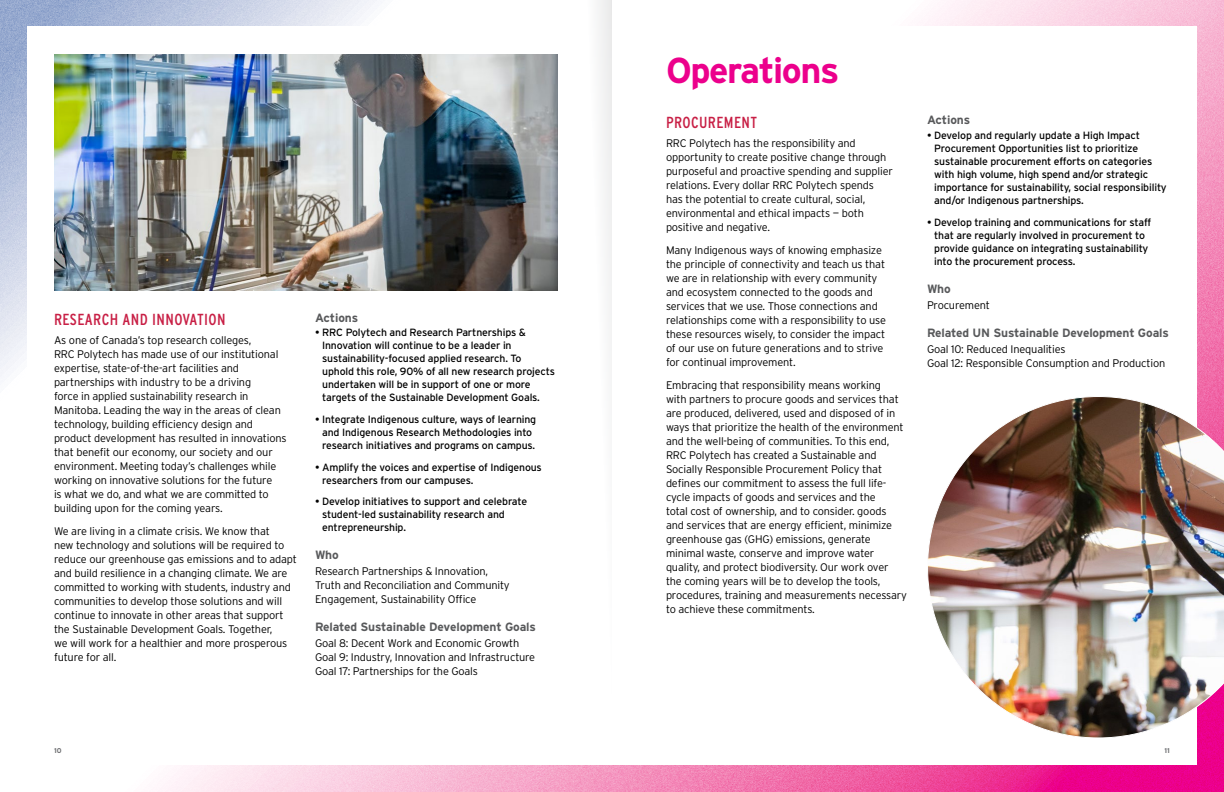
<style>
.page{position:relative;width:1224px;height:792px;background:#fff}
.page>*{position:absolute;margin:0;border:0;box-sizing:border-box;transform-origin:0 0}
.t1{font:700 36px "Interstate";letter-spacing:-.04em;color:#ec008c}
.t2{font:16px "Interstate Condensed";letter-spacing:.025em;color:#c81f45}
.t3{font:700 12px "Interstate";letter-spacing:-.01em;color:#58595b}
.t4{font:300 11px/14px "Interstate";letter-spacing:-.015em;color:#000}
.t5{font:10.5px/13px "Interstate";letter-spacing:-.015em;color:#000}
.t6{font:700 7px "Interstate";color:#6d6e71}
</style>
<div class="page">
<img style="left:0;top:0;width:1224px;height:792px">
<div style="left:27px;top:27px;width:1170px;height:738px;background:#fff"></div>
<img style="left:54px;top:54px;width:504px;height:237px">
<img style="left:927px;top:396px;width:297px;height:342px">
<svg style="left:576px;top:0;width:36px;height:792px"></svg>
<h2 class="t2" style="left:54px;top:310px;width:173px">RESEARCH AND INNOVATION</h2>
<p class="t4" style="left:54px;top:333px;width:234px">As one of Canada’s top research colleges,<br>RRC Polytech has made use of our institutional expertise, state-of-the-art facilities and partnerships with industry to be a driving<br>force in applied sustainability research in Manitoba. Leading the way in the areas of clean technology, building efficiency design and product development has resulted in innovations that benefit our economy, our society and our environment. Meeting today’s challenges while working on innovative solutions for the future<br>is what we do, and what we are committed to building upon for the coming years.</p>
<p class="t4" style="left:54px;top:524px;width:244px">We are living in a climate crisis. We know that<br>new technology and solutions will be required to reduce our greenhouse gas emissions and to adapt and build resilience in a changing climate. We are committed to working with students, industry and communities to develop those solutions and will continue to innovate in other areas that support the Sustainable Development Goals. Together,<br>we will work for a healthier and more prosperous future for all.</p>
<p class="t3" style="left:315px;top:311px;width:45px">Actions</p>
<p class="t5" style="left:322px;top:326px;width:234px;text-indent:-7px">• RRC Polytech and Research Partnerships &amp; Innovation will continue to be a leader in sustainability-focused applied research. To uphold this role, 90% of all new research projects undertaken will be in support of one or more targets of the Sustainable Development Goals.</p>
<p class="t5" style="left:315px;top:413px;width:223px;text-align:center">• Integrate Indigenous culture, ways of learning and Indigenous Research Methodologies into research initiatives and programs on campus.</p>
<p class="t5" style="left:322px;top:460px;width:221px;text-indent:-7px">• Amplify the voices and expertise of Indigenous researchers from our campuses.</p>
<p class="t5" style="left:322px;top:495px;width:206px;text-indent:-7px">• Develop initiatives to support and celebrate student-led sustainability research and entrepreneurship.</p>
<p class="t3" style="left:315px;top:549px;width:25px">Who</p>
<p class="t4" style="left:315px;top:564px;width:196px">Research Partnerships &amp; Innovation,<br>Truth and Reconciliation and Community<br>Engagement, Sustainability Office</p>
<p class="t3" style="left:315px;top:620px;width:223px">Related Sustainable Development Goals</p>
<p class="t4" style="left:315px;top:636px;width:222px">Goal 8: Decent Work and Economic Growth<br>Goal 9: Industry, Innovation and Infrastructure<br>Goal 17: Partnerships for the Goals</p>
<h1 class="t1" style="left:666px;top:50px;width:175px">Operations</h1>
<h2 class="t2" style="left:666px;top:114px;width:93px">PROCUREMENT</h2>
<p class="t4" style="left:666px;top:137px;width:229px">RRC Polytech has the responsibility and opportunity to create positive change through purposeful and proactive spending and supplier relations. Every dollar RRC Polytech spends has the potential to create cultural, social, environmental and ethical impacts — both positive and negative.</p>
<p class="t4" style="left:666px;top:243px;width:221px">Many Indigenous ways of knowing emphasize the principle of connectivity and teach us that we are in relationship with every community and ecosystem connected to the goods and services that we use. Those connections and relationships come with a responsibility to use these resources wisely, to consider the impact of our use on future generations and to strive for continual improvement.</p>
<p class="t4" style="left:666px;top:378px;width:243px">Embracing that responsibility means working<br>with partners to procure goods and services that are produced, delivered, used and disposed of in ways that prioritize the health of the environment and the well-being of communities. To this end, RRC Polytech has created a Sustainable and Socially Responsible Procurement Policy that defines our commitment to assess the full life&shy;cycle impacts of goods and services and the<br>total cost of ownership, and to consider. goods and services that are energy efficient, minimize greenhouse gas (GHG) emissions, generate minimal waste, conserve and improve water quality, and protect biodiversity. Our work over the coming years will be to develop the tools, procedures, training and measurements necessary to achieve these commitments.</p>
<p class="t3" style="left:927px;top:114px;width:45px">Actions</p>
<p class="t5" style="left:934px;top:129px;width:234px;text-indent:-7px">• Develop and regularly update a High Impact Procurement Opportunities list to prioritize sustainable procurement efforts on categories with high volume, high spend and/or strategic importance for sustainability, social responsibility and/or Indigenous partnerships.</p>
<p class="t5" style="left:934px;top:216px;width:219px;text-indent:-7px">• Develop training and communications for staff that are regularly involved in procurement to provide guidance on integrating sustainability into the procurement process.</p>
<p class="t3" style="left:927px;top:282px;width:25px">Who</p>
<p class="t4" style="left:927px;top:298px;width:64px">Procurement</p>
<p class="t3" style="left:927px;top:326px;width:243px">Related UN Sustainable Development Goals</p>
<p class="t4" style="left:927px;top:342px;width:240px">Goal 10: Reduced Inequalities<br>Goal 12: Responsible Consumption and Production</p>
<p class="t6" style="left:54px;top:746px;width:9px">10</p>
<p class="t6" style="left:1165px;top:746px;width:7px">11</p>
</div>
